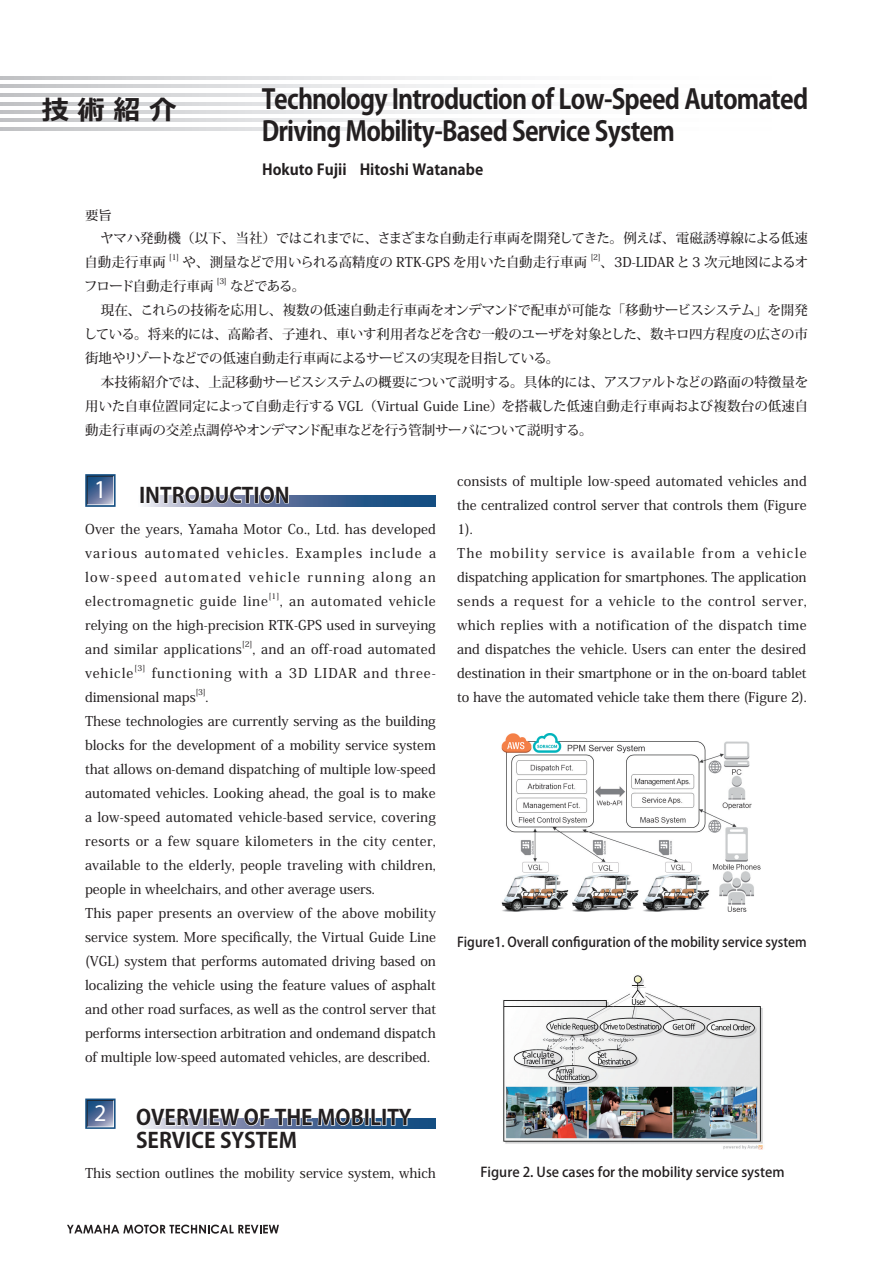
<style>
.page{position:relative;width:893px;height:1263px;background:#fff}
.page>*{position:absolute;margin:0;border:0;box-sizing:border-box;transform-origin:0 0}
.t1{font:700 27px/32px "Koz Go Pro";letter-spacing:-.03em;color:#231f20;scale:.92 1}
.t2{font:700 27px "Meiryo";color:#231f20}
.t3{font:700 25.95px "Times";color:#fff;scale:.93 1}
.t4{font:700 24px "Times";color:#fff}
.本文_プロポーショナルメトリクス{font:700 21px "Koz Go Pro";color:#231f20}
.t5{font:700 15px "Koz Go Pro";color:#231f20}
.本文_プロポーショナルメトリクス_段落解{font:500 13.5px/24px "Koz Min Pr 6 N";color:#231f20;text-align:justify}
.No_50_本文{font:500 13.5px/24px "Koz Min Pr 6 N";letter-spacing:-.02em;color:#231f20;text-align:justify}
.本文_プロポーショナルメトリクス_段落解-2{font:500 13.5px/24px "Koz Min Pr 6 N";letter-spacing:.07em;color:#231f20}
.本文_プロポーショナルメトリクス-2{font:500 13.5px "Koz Go Pro";color:#231f20;scale:.95 1}
.No_50_本文-2{font:500 13.5px "Koz Min Pr 6 N";color:#231f20}
.本文_プロポーショナルメトリクス-3{font:500 13.5px "Koz Go Pro";color:#231f20}
.本文_プロポーショナルメトリクス_段落解-3{font:500 13.5px "Koz Min Pr 6 N";letter-spacing:.025em;color:#231f20}
.t6{font:500 12.9px "Koz Min Pro";color:#231f20;scale:1.05 1}
.本文_プロポーショナルメトリクス_段落解-4{font:500 7.8px "Koz Min Pr 6 N";color:#231f20}
.No_50_本文-3{font:500 7.8px "Koz Min Pr 6 N";color:#231f20}
</style>
<div class="page">
<svg style="left:88px;top:477px;width:25px;height:27px"></svg>
<div style="left:85px;top:474px;width:31px;height:33px;border:2px solid #144e82"></div>
<svg style="left:143px;top:495px;width:293px;height:11px;background:#2e5a8b"></svg>
<svg style="left:145px;top:495px;width:145px;height:11px"></svg>
<img style="left:501px;top:733px;width:260px;height:179px">
<svg style="left:88px;top:1101px;width:25px;height:25px"></svg>
<div style="left:85px;top:1098px;width:31px;height:31px;border:2px solid #144e82"></div>
<div style="left:137px;top:1118px;width:299px;height:10px;background:#154e83"></div>
<svg style="left:137px;top:1118px;width:277px;height:11px;background:#95a5c0"></svg>
<img style="left:503px;top:975px;width:260px;height:175px">
<svg style="left:67px;top:1224px;width:212px;height:9px"></svg>
<h1 class="t2" style="left:42px;top:91px;width:136px">技 術 紹 介</h1>
<p class="t1" style="left:262px;top:85px;width:596px">Technology Introduction of Low-Speed Automated<br>Driving Mobility-Based Service System</p>
<p class="t5" style="left:262px;top:160px;width:223px">Hokuto Fujii Hitoshi Watanabe</p>
<p class="t6" style="left:85px;top:206px;width:27px">要旨</p>
<p class="No_50_本文" style="left:85px;top:226px;width:725px;text-indent:16px">ヤマハ発動機（以下、当社）ではこれまでに、さまざまな自動走行車両を開発してきた。例えば、電磁誘導線による低速自動走行車両</p>
<p class="No_50_本文-3" style="left:169px;top:253px;width:11px">[1]</p>
<p class="No_50_本文-2" style="left:183px;top:254px;width:406px">や、測量などで用いられる高精度の RTK-GPS を用いた自動走行車両</p>
<p class="No_50_本文-3" style="left:591px;top:253px;width:11px">[2]</p>
<p class="No_50_本文-2" style="left:600px;top:254px;width:210px">、3D-LIDAR と 3 次元地図によるオ</p>
<p class="No_50_本文" style="left:84px;top:274px;width:131px">フロード自動走行車両</p>
<p class="No_50_本文-3" style="left:217px;top:277px;width:11px">[3]</p>
<p class="No_50_本文" style="left:230px;top:274px;width:77px">などである。</p>
<p class="No_50_本文" style="left:84px;top:298px;width:726px;text-indent:17px">現在、これらの技術を応用し、複数の低速自動走行車両をオンデマンドで配車が可能な「移動サービスシステム」を開発している。将来的には、高齢者、子連れ、車いす利用者などを含む一般のユーザを対象とした、数キロ四方程度の広さの市街地やリゾートなどでの低速自動走行車両によるサービスの実現を目指している。</p>
<p class="No_50_本文" style="left:85px;top:370px;width:725px;text-indent:16px">本技術紹介では、上記移動サービスシステムの概要について説明する。具体的には、アスファルトなどの路面の特徴量を用いた自車位置同定によって自動走行する VGL（Virtual Guide Line）を搭載した低速自動走行車両および複数台の低速自動走行車両の交差点調停やオンデマンド配車などを行う管制サーバについて説明する。</p>
<p class="t3" style="left:94px;top:474px;width:15px">1</p>
<p class="本文_プロポーショナルメトリクス" style="left:139px;top:481px;width:152px">INTRODUCTION</p>
<p class="本文_プロポーショナルメトリクス_段落解" style="left:85px;top:517px;width:352px">Over the years, Yamaha Motor Co., Ltd. has developed various automated vehicles. Examples include a low-speed automated vehicle running along an electromagnetic guide line</p>
<p class="本文_プロポーショナルメトリクス_段落解-4" style="left:269px;top:592px;width:12px">[1]</p>
<p class="本文_プロポーショナルメトリクス_段落解" style="left:85px;top:589px;width:352px;text-indent:195px">, an automated vehicle relying on the high-precision RTK-GPS used in surveying and similar applications</p>
<p class="本文_プロポーショナルメトリクス_段落解-4" style="left:242px;top:640px;width:12px">[2]</p>
<p class="本文_プロポーショナルメトリクス_段落解-3" style="left:253px;top:641px;width:185px">, and an off-road automated</p>
<p class="本文_プロポーショナルメトリクス_段落解-2" style="left:85px;top:661px;width:50px">vehicle</p>
<p class="本文_プロポーショナルメトリクス_段落解-4" style="left:134px;top:664px;width:12px">[3]</p>
<p class="本文_プロポーショナルメトリクス_段落解-2" style="left:85px;top:661px;width:352px;text-indent:67px">functioning with a 3D LIDAR and three&shy;dimensional maps</p>
<p class="本文_プロポーショナルメトリクス_段落解-4" style="left:196px;top:688px;width:11px">[3]</p>
<p class="本文_プロポーショナルメトリクス_段落解" style="left:206px;top:685px;width:4px">.</p>
<p class="本文_プロポーショナルメトリクス_段落解" style="left:85px;top:709px;width:352px">These technologies are currently serving as the building blocks for the development of a mobility service system that allows on-demand dispatching of multiple low-speed automated vehicles. Looking ahead, the goal is to make a low-speed automated vehicle-based service, covering resorts or a few square kilometers in the city center, available to the elderly, people traveling with children, people in wheelchairs, and other average users.</p>
<p class="本文_プロポーショナルメトリクス_段落解" style="left:85px;top:901px;width:353px">This paper presents an overview of the above mobility service system. More specifically, the Virtual Guide Line (VGL) system that performs automated driving based on localizing the vehicle using the feature values of asphalt and other road surfaces, as well as the control server that performs intersection arbitration and ondemand dispatch of multiple low-speed automated vehicles, are described.</p>
<p class="t4" style="left:94px;top:1098px;width:14px">2</p>
<p class="本文_プロポーショナルメトリクス" style="left:136px;top:1104px;width:277px">OVERVIEW OF THE MOBILITY</p>
<p class="本文_プロポーショナルメトリクス" style="left:136px;top:1127px;width:162px">SERVICE SYSTEM</p>
<p class="本文_プロポーショナルメトリクス_段落解" style="left:85px;top:1162px;width:352px">This section outlines the mobility service system, which</p>
<p class="本文_プロポーショナルメトリクス_段落解" style="left:457px;top:469px;width:351px">consists of multiple low-speed automated vehicles and the centralized control server that controls them (Figure 1).</p>
<p class="本文_プロポーショナルメトリクス_段落解" style="left:457px;top:541px;width:351px">The mobility service is available from a vehicle dispatching application for smartphones. The application sends a request for a vehicle to the control server, which replies with a notification of the dispatch time and dispatches the vehicle. Users can enter the desired destination in their smartphone or in the on-board tablet to have the automated vehicle take them there (Figure 2).</p>
<p class="本文_プロポーショナルメトリクス-2" style="left:457px;top:934px;width:369px">Figure1. Overall configuration of the mobility service system</p>
<p class="本文_プロポーショナルメトリクス-3" style="left:480px;top:1163px;width:306px">Figure 2. Use cases for the mobility service system</p>
</div>
